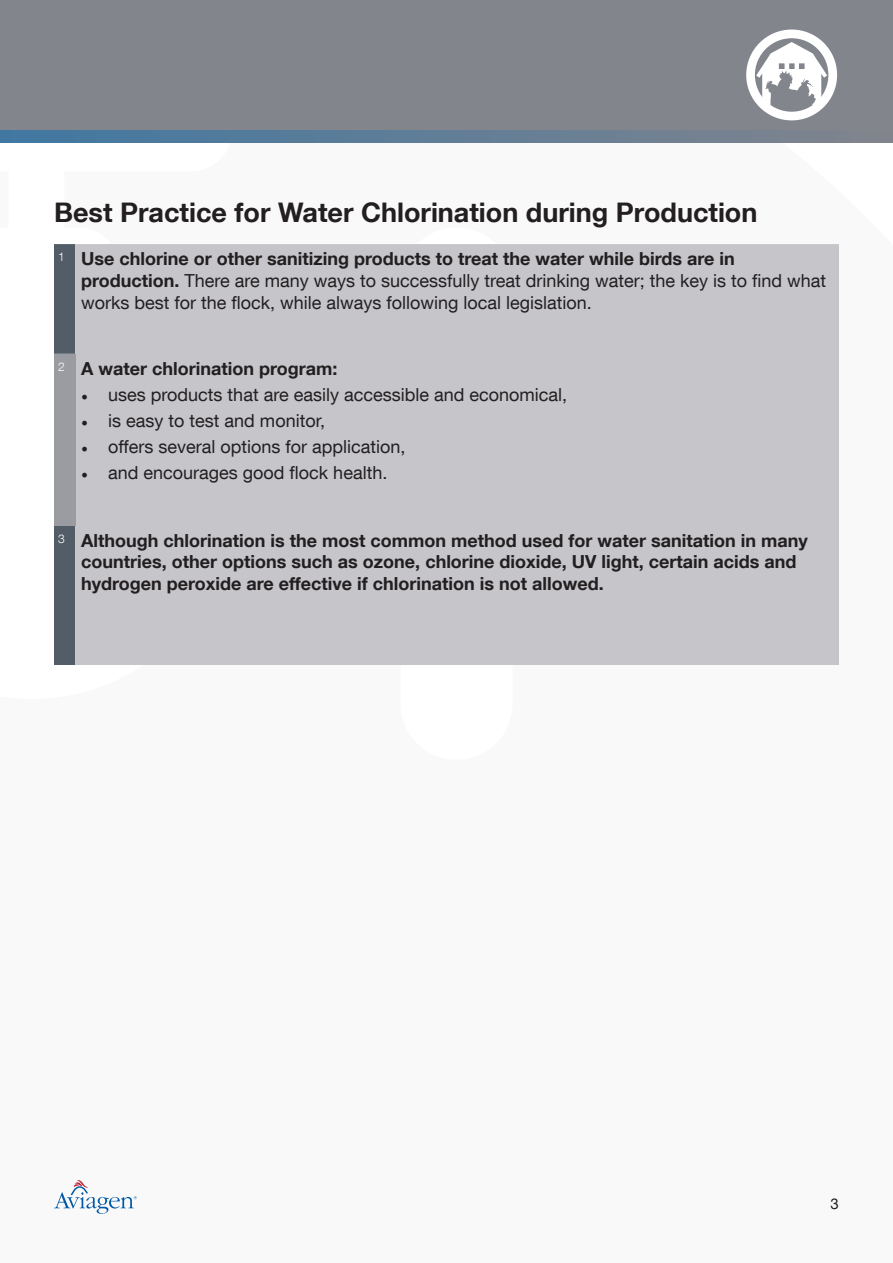
<style>
.page{position:relative;width:893px;height:1263px;background:#fff}
.page>*{position:absolute;margin:0;border:0;box-sizing:border-box;transform-origin:0 0}
.t1{font:700 27px "Helvetica Neue LT Com";color:#231f20}
.t2{font:18px/21.6px "Helvetica Neue LT Com";color:#231f20}
.t3{font:700 18px/21.6px "Helvetica Neue LT Com";color:#231f20}
.t4{font:15px "Helvetica Neue LT Com";color:#231f20}
.s1{font-weight:700}
.s2{font-family:"Minion Pro"}
</style>
<div class="page">
<svg style="left:54px;top:1180px;width:83px;height:34px"></svg>
<div style="left:54px;top:244px;width:21px;height:421px;background:#525d67"></div>
<div style="left:75px;top:244px;width:764px;height:421px;background:#c5c5ca"></div>
<div style="left:54px;top:354px;width:21px;height:171px;background:#9b9ba2"></div>
<div style="left:0;top:0;width:893px;height:143px;background:#83858d"></div>
<svg style="left:0;top:131px;width:767px;height:12px;background:#5c7c98"></svg>
<div style="left:746px;top:30px;width:91px;height:90px;border:9px solid #fff;border-radius:50%"></div>
<svg style="left:756px;top:42px;width:71px;height:63px"></svg>
<h1 class="t1" style="left:54px;top:195px;width:705px">Best Practice for Water Chlorination during Production</h1>
<p class="t2" style="left:81px;top:248px;width:746px;text-indent:-23px"><sup>1</sup> <span class="s1">Use chlorine or other sanitizing products to treat the water while birds are in production.</span> There are many ways to successfully treat drinking water; the key is to find what works best for the flock, while always following local legislation.</p>
<p class="t3" style="left:58px;top:357px;width:281px"><sup>2</sup> A water chlorination program:</p>
<p class="t2" style="left:81px;top:383px;width:487px"><span class="s2">•</span> uses products that are easily accessible and economical,</p>
<p class="t2" style="left:81px;top:409px;width:245px"><span class="s2">•</span> is easy to test and monitor,</p>
<p class="t2" style="left:81px;top:435px;width:326px"><span class="s2">•</span> offers several options for application,</p>
<p class="t2" style="left:81px;top:461px;width:308px"><span class="s2">•</span> and encourages good flock health.</p>
<p class="t3" style="left:81px;top:529px;width:728px;text-indent:-23px"><sup>3</sup> Although chlorination is the most common method used for water sanitation in many countries, other options such as ozone, chlorine dioxide, UV light, certain acids and hydrogen peroxide are effective if chlorination is not allowed.</p>
<p class="t4" style="left:831px;top:1194px;width:10px">3</p>
</div>
